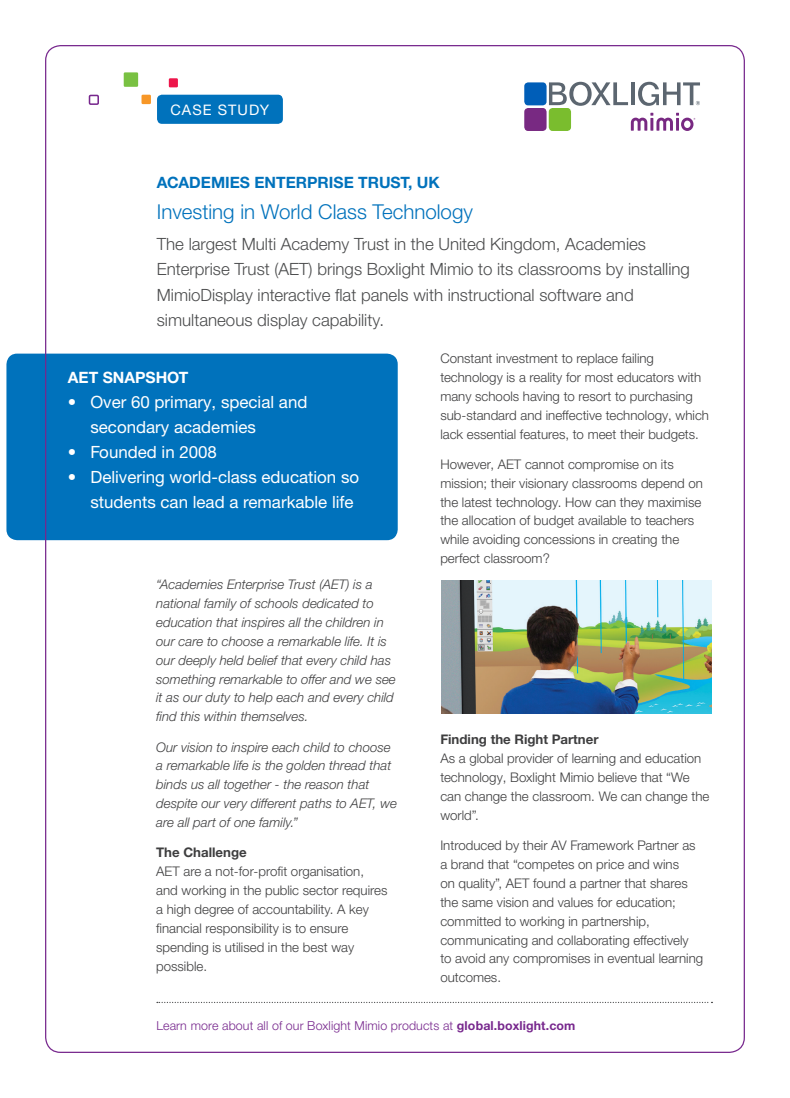
<style>
.page{position:relative;width:790px;height:1098px;background:#fff}
.page>*{position:absolute;margin:0;border:0;box-sizing:border-box;transform-origin:0 0}
.Section_Title_copy{font:300 20.5px "Helvetica Neue LTW1 G";color:#0072bc}
.Intro_Text{font:300 16.88px/25.4px "Helvetica Neue LTW1 G";color:#4b4c4d}
.t1{font:16.88px/25px "Helvetica Neue LTW1 G";color:#fff}
.Section_Pre-Title{font:700 15.62px "Helvetica Neue LTW1 G";color:#0072bc}
.QUOTES{font:700 15.62px "Helvetica Neue LTW1 G";color:#fff}
.t2{font:14.5px "Helvetica Neue LTW1 G";letter-spacing:.075em;color:#fff}
.Body_Copy{font:300 13.25px/18.9px "Helvetica Neue LTW1 G";color:#3e3e3f}
.Body_Copy-2{font:italic 300 13.25px/18.9px "Helvetica Neue LTW1 G";color:#3e3e3f}
.t3{font:300 12.38px "Helvetica Neue LTW1 G";letter-spacing:.01em;color:#77278d}
.s1{font-weight:700}
</style>
<div class="page">
<svg style="left:157px;top:1001px;width:555px;height:1px"></svg>
<svg style="left:549px;top:82px;width:78px;height:24px"></svg>
<svg style="left:631px;top:82px;width:3px;height:23px"></svg>
<svg style="left:638px;top:82px;width:61px;height:24px"></svg>
<div style="left:524px;top:82px;width:22px;height:23px;background:#005eb8;border-radius:4px"></div>
<div style="left:524px;top:108px;width:22px;height:23px;background:#782982;border-radius:4px"></div>
<div style="left:548px;top:108px;width:22px;height:23px;background:#7abd2e;border-radius:4px"></div>
<svg style="left:630px;top:113px;width:64px;height:18px"></svg>
<div style="left:124px;top:72px;width:14px;height:15px;background:#79c142"></div>
<div style="left:141px;top:95px;width:10px;height:9px;background:#f79727"></div>
<div style="left:169px;top:78px;width:9px;height:9px;background:#ed164b"></div>
<div style="left:89px;top:95px;width:10px;height:10px;border:2px solid #77278d"></div>
<div style="left:157px;top:95px;width:126px;height:29px;background:#0072bc;border-radius:5px"></div>
<div style="left:6px;top:353px;width:391px;height:187px;background:#0072bc;border-radius:11px"></div>
<img style="left:441px;top:580px;width:269px;height:133px">
<p class="t2" style="left:170px;top:101px;width:100px">CASE STUDY</p>
<p class="Section_Pre-Title" style="left:157px;top:173px;width:284px">ACADEMIES ENTERPRISE TRUST, UK</p>
<p class="Section_Title_copy" style="left:157px;top:199px;width:317px">Investing in World Class Technology</p>
<p class="Intro_Text" style="left:157px;top:231px;width:534px">The largest Multi Academy Trust in the United Kingdom, Academies Enterprise Trust (AET) brings Boxlight Mimio to its classrooms by installing MimioDisplay interactive flat panels with instructional software and simultaneous display capability.</p>
<p class="QUOTES" style="left:68px;top:368px;width:122px">AET SNAPSHOT</p>
<p class="t1" style="left:90px;top:389px;width:218px;text-indent:-22px">• Over 60 primary, special and secondary academies</p>
<p class="t1" style="left:68px;top:439px;width:150px">• Founded in 2008</p>
<p class="t1" style="left:90px;top:464px;width:270px;text-indent:-22px">• Delivering world-class education so students can lead a remarkable life</p>
<p class="Body_Copy-2" style="left:156px;top:575px;width:241px">“Academies Enterprise Trust (AET) is a national family of schools dedicated to education that inspires all the children in our care to choose a remarkable life. It is our deeply held belief that every child has something remarkable to offer and we see it as our duty to help each and every child find this within themselves.</p>
<p class="Body_Copy-2" style="left:156px;top:737px;width:242px">Our vision to inspire each child to choose a remarkable life is the golden thread that binds us all together - the reason that despite our very different paths to AET, we are all part of one family.”</p>
<p class="Body_Copy" style="left:156px;top:843px;width:232px"><span class="s1">The Challenge<br></span>AET are a not-for-profit organisation, and working in the public sector requires a high degree of accountability. A key financial responsibility is to ensure spending is utilised in the best way possible.</p>
<p class="Body_Copy" style="left:440px;top:349px;width:270px">Constant investment to replace failing technology is a reality for most educators with many schools having to resort to purchasing sub-standard and ineffective technology, which lack essential features, to meet their budgets.</p>
<p class="Body_Copy" style="left:440px;top:454px;width:264px">However, AET cannot compromise on its mission; their visionary classrooms depend on the latest technology. How can they maximise the allocation of budget available to teachers while avoiding concessions in creating the perfect classroom?</p>
<p class="Body_Copy" style="left:440px;top:730px;width:270px"><span class="s1">Finding the Right Partner<br></span>As a global provider of learning and education technology, Boxlight Mimio believe that “We can change the classroom. We can change the world”.</p>
<p class="Body_Copy" style="left:440px;top:835px;width:264px">Introduced by their AV Framework Partner as a brand that “competes on price and wins<br>on quality”, AET found a partner that shares the same vision and values for education; committed to working in partnership, communicating and collaborating effectively<br>to avoid any compromises in eventual learning outcomes.</p>
<p class="t3" style="left:156px;top:1017px;width:420px">Learn more about all of our Boxlight Mimio products at <span class="s1">global.boxlight.com</span></p>
</div>
